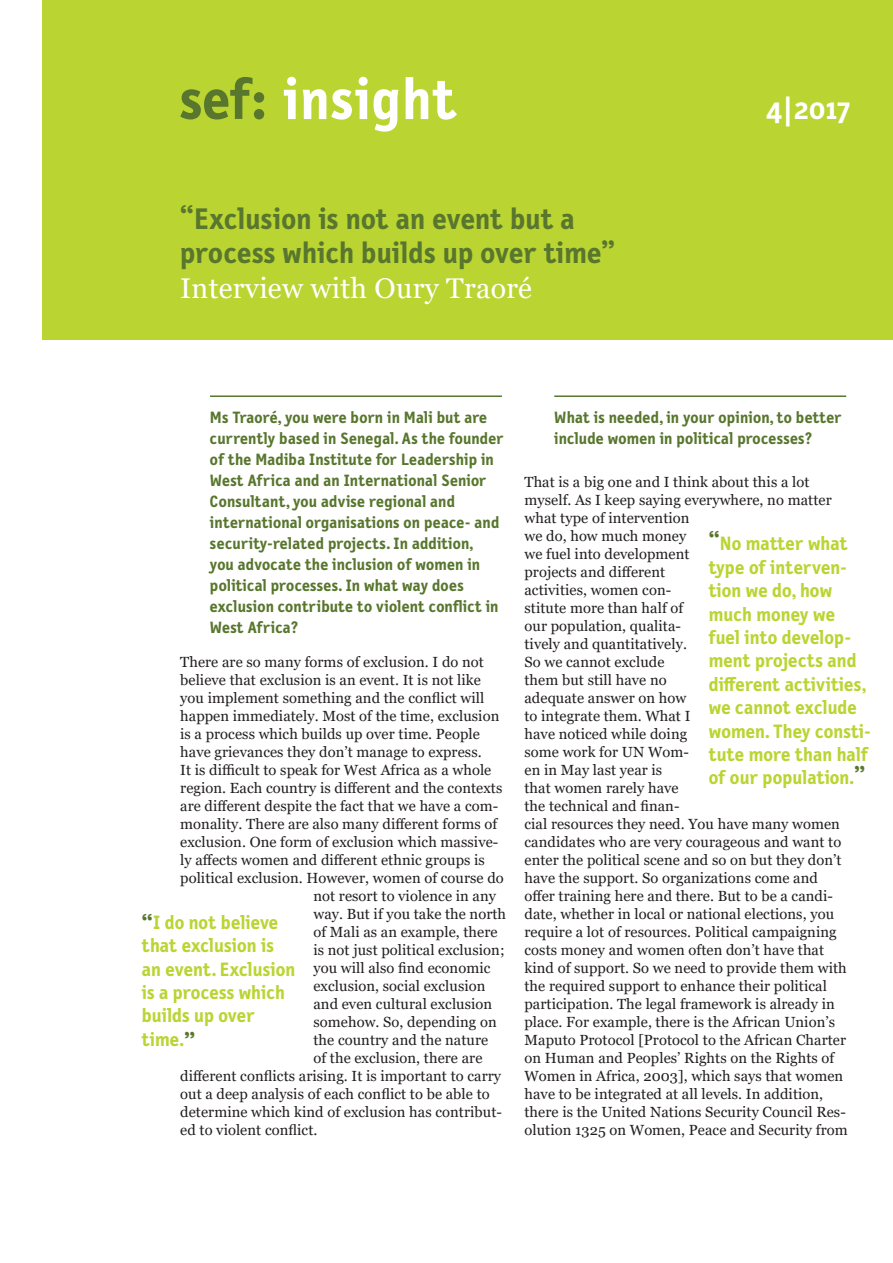
<style>
.page{position:relative;width:893px;height:1263px;background:#fff}
.page>*{position:absolute;margin:0;border:0;box-sizing:border-box;transform-origin:0 0}
.t1{font:700 58.5px "Letter Gothic Text OT";letter-spacing:.02em;color:#fff}
.t2{font:700 30px/34.5px "Letter Gothic Text OT";letter-spacing:.01em;color:#58762d}
.t3{font:700 30px "Letter Gothic Text OT";color:#fff}
.t4{font:28.5px "Georgia";letter-spacing:.01em;color:#fff}
.t5{font:700 19.5px/23.4px "Letter Gothic Text OT";letter-spacing:.005em;color:#bad432}
.t6{font:700 16.5px/21px "Letter Gothic Text OT";letter-spacing:.01em;color:#58762d}
.t7{font:14.7px/18px "Georgia";letter-spacing:.005em;color:#231f20}
.s1{font-size:24px;color:#58762d}
</style>
<div class="page">
<div style="left:43px;top:0;width:850px;height:340px;background:#bad432"></div>
<svg style="left:180px;top:77px;width:84px;height:42px"></svg>
<hr style="left:210px;top:395px;width:292px;height:2px;background:#58762d">
<hr style="left:554px;top:395px;width:292px;height:2px;background:#58762d">
<h1 class="t1" style="left:284px;top:64px;width:175px">insight</h1>
<h2 class="t2" style="left:180px;top:201px;width:436px">“Exclusion is not an event but a process which builds up over time”</h2>
<h3 class="t4" style="left:180px;top:271px;width:353px">Interview with Oury Traoré</h3>
<h2 class="t3" style="left:766px;top:91px;width:86px">4|2017</h2>
<p class="t6" style="left:210px;top:406px;width:295px">Ms Traoré, you were born in Mali but are currently based in Senegal. As the founder of the Madiba Institute for Leadership in West Africa and an International Senior Consultant, you advise regional and international organisations on peace- and security-related projects. In addition,<br>you advocate the inclusion of women in political processes. In what way does exclusion contribute to violent conflict in West Africa?</p>
<p class="t7" style="left:180px;top:654px;width:305px">There are so many forms of exclusion. I do not</p>
<p class="t7" style="left:180px;top:672px;width:302px">believe that exclusion is an event. It is not like</p>
<p class="t7" style="left:180px;top:690px;width:306px">you implement something and the conflict will</p>
<p class="t7" style="left:180px;top:707px;width:321px">happen immediately. Most of the time, exclusion</p>
<p class="t7" style="left:180px;top:725px;width:301px">is a process which builds up over time. People</p>
<p class="t7" style="left:180px;top:743px;width:303px">have grievances they don’t manage to express.</p>
<p class="t7" style="left:180px;top:761px;width:313px">It is difficult to speak for West Africa as a whole</p>
<p class="t7" style="left:180px;top:779px;width:324px">region. Each country is different and the contexts</p>
<p class="t7" style="left:180px;top:797px;width:320px">are different despite the fact that we have a com-</p>
<p class="t7" style="left:180px;top:816px;width:319px">monality. There are also many different forms of</p>
<p class="t7" style="left:180px;top:834px;width:320px">exclusion. One form of exclusion which massive-</p>
<p class="t7" style="left:180px;top:852px;width:306px">ly affects women and different ethnic groups is</p>
<p class="t7" style="left:180px;top:870px;width:325px">political exclusion. However, women of course do</p>
<p class="t7" style="left:313px;top:888px;width:184px">not resort to violence in any</p>
<p class="t7" style="left:313px;top:905px;width:194px">way. But if you take the north</p>
<p class="t7" style="left:313px;top:923px;width:186px">of Mali as an example, there</p>
<p class="t7" style="left:313px;top:941px;width:193px">is not just political exclusion;</p>
<p class="t7" style="left:313px;top:959px;width:178px">you will also find economic</p>
<p class="t7" style="left:313px;top:977px;width:174px">exclusion, social exclusion</p>
<p class="t7" style="left:313px;top:995px;width:180px">and even cultural exclusion</p>
<p class="t7" style="left:313px;top:1013px;width:185px">somehow. So, depending on</p>
<p class="t7" style="left:313px;top:1031px;width:176px">the country and the nature</p>
<p class="t7" style="left:313px;top:1049px;width:170px">of the exclusion, there are</p>
<p class="t7" style="left:180px;top:1067px;width:322px">different conflicts arising. It is important to carry</p>
<p class="t7" style="left:180px;top:1085px;width:311px">out a deep analysis of each conflict to be able to</p>
<p class="t7" style="left:180px;top:1103px;width:323px">determine which kind of exclusion has contribut-</p>
<p class="t7" style="left:180px;top:1122px;width:139px">ed to violent conflict.</p>
<h3 class="t5" style="left:142px;top:911px;width:155px"><span class="s1">“</span>I do not believe that exclusion is an event. Exclusion is a process which builds up over time.<span class="s1">”</span></h3>
<p class="t6" style="left:554px;top:406px;width:289px">What is needed, in your opinion, to better include women in political processes?</p>
<p class="t7" style="left:524px;top:474px;width:325px">That is a big one and I think about this a lot myself. As I keep saying everywhere, no matter what type of intervention<br>we do, how much money<br>we fuel into development<br>projects and different<br>activities, women con-<br>stitute more than half of<br>our population, qualita-<br>tively and quantitatively.<br>So we cannot exclude<br>them but still have no<br>adequate answer on how<br>to integrate them. What I<br>have noticed while doing<br>some work for UN Wom-<br>en in May last year is<br>that women rarely have<br>the technical and finan-<br>cial resources they need. You have many women candidates who are very courageous and want to enter the political scene and so on but they don’t have the support. So organizations come and offer training here and there. But to be a candi&shy;date, whether in local or national elections, you require a lot of resources. Political campaigning costs money and women often don’t have that kind of support. So we need to provide them with the required support to enhance their political participation. The legal framework is already in place. For example, there is the African Union’s Maputo Protocol [Protocol to the African Charter on Human and Peoples’ Rights on the Rights of Women in Africa, 2003], which says that women have to be integrated at all levels. In addition, there is the United Nations Security Council Res&shy;olution 1325 on Women, Peace and Security from</p>
<h3 class="t5" style="left:709px;top:532px;width:164px"><span class="s1">“</span>No matter what type of interven&shy;tion we do, how much money we fuel into develop&shy;ment projects and different activities, we cannot exclude women. They consti&shy;tute more than half of our population.<span class="s1">”</span></h3>
</div>
